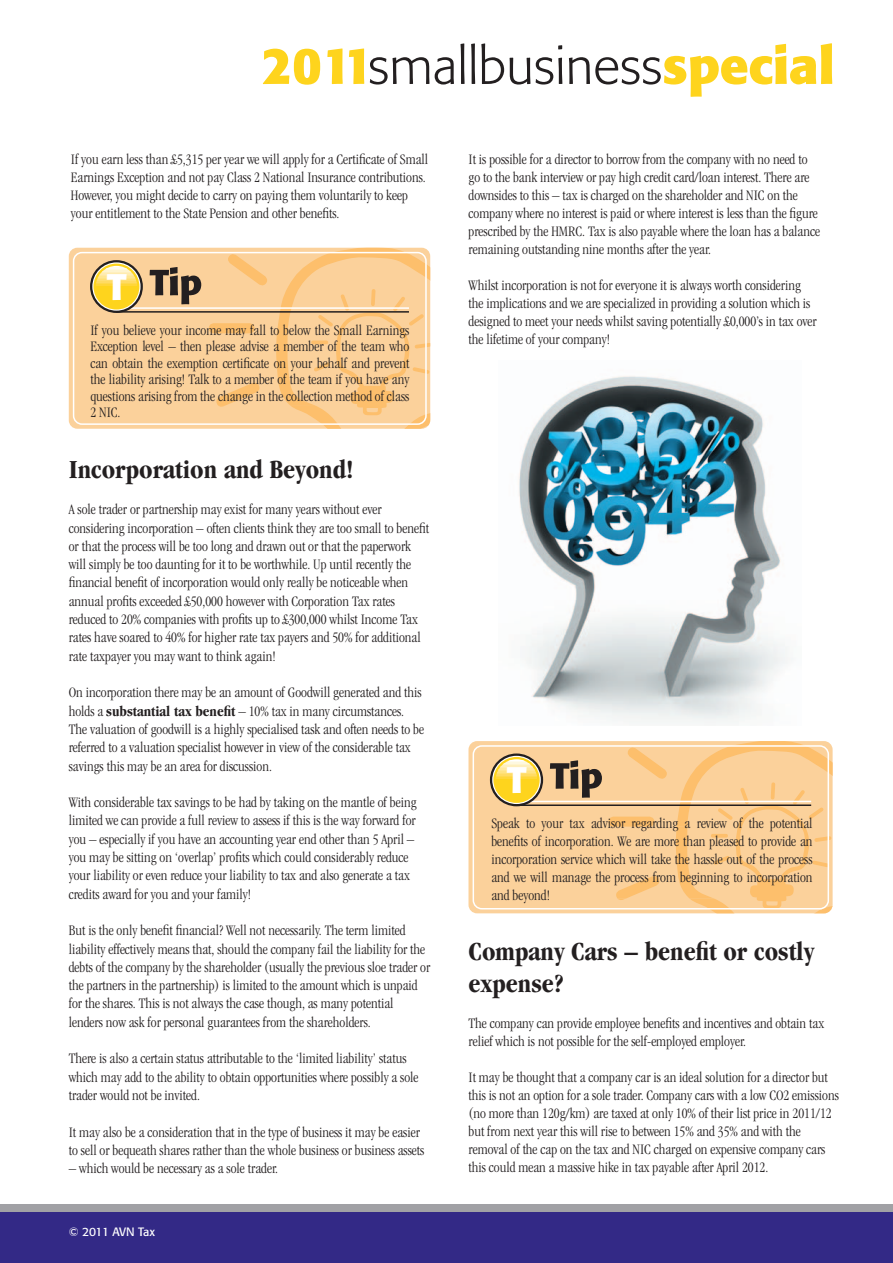
<style>
.page{position:relative;width:893px;height:1263px;background:#fff}
.page>*{position:absolute;margin:0;border:0;box-sizing:border-box;transform-origin:0 0}
.t1{font:300 51px "Formata";color:#231f20}
.t2{font:700 36.6px "Formata";color:#fff}
.t3{font:700 condensed 27px/32.4px "Garamond";color:#231f20}
.t4{font:300 condensed 15px/18.3px "Garamond";color:#231f20}
.t5{font:12px "Formata";letter-spacing:-.04em;color:#fff}
.s1{font-weight:700;color:#fed41d}
.s2{font-weight:700}
</style>
<div class="page">
<div style="left:0;top:1204px;width:893px;height:59px;background:#a1a1a5"></div>
<div style="left:0;top:1213px;width:893px;height:50px;background:#332986"></div>
<div style="left:69px;top:248px;width:361px;height:181px;background:#fbd19b;border-radius:9px"></div>
<svg style="left:209px;top:248px;width:221px;height:181px"></svg>
<svg style="left:150px;top:267px;width:51px;height:37px"></svg>
<div style="left:73px;top:252px;width:354px;height:173px;border:2px solid #fff;border-radius:9px"></div>
<hr style="left:116px;top:311px;width:293px;height:2px;background:#231f20">
<hr style="left:116px;top:307px;width:293px;height:2px;background:#fff">
<svg style="left:90px;top:260px;width:53px;height:53px"></svg>
<svg style="left:92px;top:262px;width:49px;height:49px"></svg>
<svg style="left:93px;top:264px;width:46px;height:45px"></svg>
<div style="left:96px;top:286px;width:41px;height:21px;background:#fed41d"></div>
<hr style="left:96px;top:285px;width:41px;height:2px;background:#fed41d">
<hr style="left:96px;top:284px;width:41px;height:1px;background:#ffd638">
<hr style="left:96px;top:282px;width:41px;height:2px;background:#fed84d">
<hr style="left:96px;top:281px;width:41px;height:1px;background:#ffdb63">
<hr style="left:96px;top:279px;width:41px;height:2px;background:#ffdf74">
<hr style="left:96px;top:278px;width:41px;height:1px;background:#ffe383">
<hr style="left:96px;top:276px;width:41px;height:2px;background:#ffe692">
<hr style="left:96px;top:275px;width:41px;height:1px;background:#ffe9a2">
<hr style="left:96px;top:273px;width:41px;height:2px;background:#ffecb0">
<hr style="left:96px;top:272px;width:41px;height:1px;background:#feefbe">
<hr style="left:96px;top:270px;width:41px;height:2px;background:#fef4cf">
<hr style="left:96px;top:269px;width:41px;height:1px;background:#fef8df">
<hr style="left:96px;top:267px;width:41px;height:1px;background:#fefbee">
<hr style="left:96px;top:266px;width:41px;height:1px;background:#fff">
<div style="left:468px;top:741px;width:365px;height:172px;background:#fbd19b;border-radius:9px"></div>
<svg style="left:609px;top:741px;width:224px;height:172px"></svg>
<svg style="left:550px;top:760px;width:52px;height:38px"></svg>
<div style="left:473px;top:745px;width:356px;height:164px;border:2px solid #fff;border-radius:9px"></div>
<hr style="left:516px;top:804px;width:295px;height:2px;background:#231f20">
<hr style="left:516px;top:801px;width:295px;height:1px;background:#fff">
<svg style="left:490px;top:753px;width:53px;height:53px"></svg>
<svg style="left:492px;top:756px;width:49px;height:48px"></svg>
<svg style="left:493px;top:757px;width:47px;height:46px"></svg>
<div style="left:496px;top:779px;width:41px;height:21px;background:#fed41d"></div>
<hr style="left:496px;top:777px;width:41px;height:2px;background:#ffd638">
<hr style="left:496px;top:776px;width:41px;height:1px;background:#fed84d">
<hr style="left:496px;top:774px;width:41px;height:2px;background:#ffdb63">
<hr style="left:496px;top:773px;width:41px;height:1px;background:#ffdf74">
<hr style="left:496px;top:771px;width:41px;height:2px;background:#ffe383">
<hr style="left:496px;top:769px;width:41px;height:2px;background:#ffe692">
<hr style="left:496px;top:768px;width:41px;height:1px;background:#ffe9a2">
<hr style="left:496px;top:766px;width:41px;height:2px;background:#ffecb0">
<hr style="left:496px;top:765px;width:41px;height:1px;background:#feefbe">
<hr style="left:496px;top:763px;width:41px;height:2px;background:#fef4cf">
<hr style="left:496px;top:762px;width:41px;height:1px;background:#fef8df">
<hr style="left:496px;top:760px;width:41px;height:2px;background:#fefbee">
<hr style="left:496px;top:759px;width:41px;height:1px;background:#fff">
<img style="left:519px;top:376px;width:274px;height:347px">
<h1 class="t1" style="left:262px;top:36px;width:574px"><span class="s1">2011</span>smallbusiness<span class="s1">special</span></h1>
<p class="t4" style="left:71px;top:150px;width:359px">If you earn less than £5,315 per year we will apply for a Certificate of Small Earnings Exception and not pay Class 2 National Insurance contributions.<br>However, you might decide to carry on paying them voluntarily to keep your entitlement to the State Pension and other benefits.</p>
<p class="t4" style="left:468px;top:150px;width:353px">It is possible for a director to borrow from the company with no need to go to the bank interview or pay high credit card/loan interest. There are downsides to this – tax is charged on the shareholder and NIC on the company where no interest is paid or where interest is less than the figure prescribed by the HMRC. Tax is also payable where the loan has a balance remaining outstanding nine months after the year.</p>
<p class="t4" style="left:468px;top:276px;width:350px">Whilst incorporation is not for everyone it is always worth considering the implications and we are specialized in providing a solution which is designed to meet your needs whilst saving potentially £0,000’s in tax over the lifetime of your company!</p>
<h2 class="t2" style="left:107px;top:264px;width:21px">T</h2>
<p class="t4" style="left:90px;top:322px;width:320px;line-height:16.5px;text-align:justify">If you believe your income may fall to below the Small Earnings Exception level – then please advise a member of the team who can obtain the exemption certificate on your behalf and prevent the liability arising! Talk to a member of the team if you have any questions arising from the change in the collection method of class 2 NIC.</p>
<h3 class="t3" style="left:69px;top:453px;width:286px">Incorporation and Beyond!</h3>
<p class="t4" style="left:69px;top:500px;width:362px">A sole trader or partnership may exist for many years without ever considering incorporation – often clients think they are too small to benefit or that the process will be too long and drawn out or that the paperwork will simply be too daunting for it to be worthwhile. Up until recently the financial benefit of incorporation would only really be noticeable when annual profits exceeded £50,000 however with Corporation Tax rates reduced to 20% companies with profits up to £300,000 whilst Income Tax rates have soared to 40% for higher rate tax payers and 50% for additional rate taxpayer you may want to think again!</p>
<p class="t4" style="left:69px;top:683px;width:357px">On incorporation there may be an amount of Goodwill generated and this holds a <span class="s2">substantial tax benefit</span> – 10% tax in many circumstances.<br>The valuation of goodwill is a highly specialised task and often needs to be referred to a valuation specialist however in view of the considerable tax savings this may be an area for discussion.</p>
<p class="t4" style="left:69px;top:793px;width:349px">With considerable tax savings to be had by taking on the mantle of being limited we can provide a full review to assess if this is the way forward for you – especially if you have an accounting year end other than 5 April – you may be sitting on ‘overlap’ profits which could considerably reduce your liability or even reduce your liability to tax and also generate a tax credits award for you and your family!</p>
<p class="t4" style="left:69px;top:921px;width:363px">But is the only benefit financial? Well not necessarily. The term limited liability effectively means that, should the company fail the liability for the debts of the company by the shareholder (usually the previous sloe trader or the partners in the partnership) is limited to the amount which is unpaid for the shares. This is not always the case though, as many potential lenders now ask for personal guarantees from the shareholders.</p>
<p class="t4" style="left:69px;top:1049px;width:351px">There is also a certain status attributable to the ‘limited liability’ status which may add to the ability to obtain opportunities where possibly a sole trader would not be invited.</p>
<p class="t4" style="left:69px;top:1123px;width:357px">It may also be a consideration that in the type of business it may be easier to sell or bequeath shares rather than the whole business or business assets</p>
<p class="t4" style="left:69px;top:1159px;width:211px">– which would be necessary as a sole trader.</p>
<p class="t5" style="left:69px;top:1224px;width:88px">© 2011 AVN Tax</p>
<h2 class="t2" style="left:507px;top:758px;width:21px">T</h2>
<p class="t4" style="left:491px;top:815px;width:323px;text-align:justify">Speak to your tax advisor regarding a review of the potential benefits of incorporation. We are more than pleased to provide an incorporation service which will take the hassle out of the process and we will manage the process from beginning to incorporation and beyond!</p>
<h3 class="t3" style="left:468px;top:935px;width:347px">Company Cars – benefit or costly expense?</h3>
<p class="t4" style="left:468px;top:1014px;width:357px">The company can provide employee benefits and incentives and obtain tax relief which is not possible for the self-employed employer.</p>
<p class="t4" style="left:468px;top:1068px;width:372px">It may be thought that a company car is an ideal solution for a director but this is not an option for a sole trader. Company cars with a low CO2 emissions (no more than 120g/km) are taxed at only 10% of their list price in 2011/12 but from next year this will rise to between 15% and 35% and with the removal of the cap on the tax and NIC charged on expensive company cars this could mean a massive hike in tax payable after April 2012.</p>
</div>
